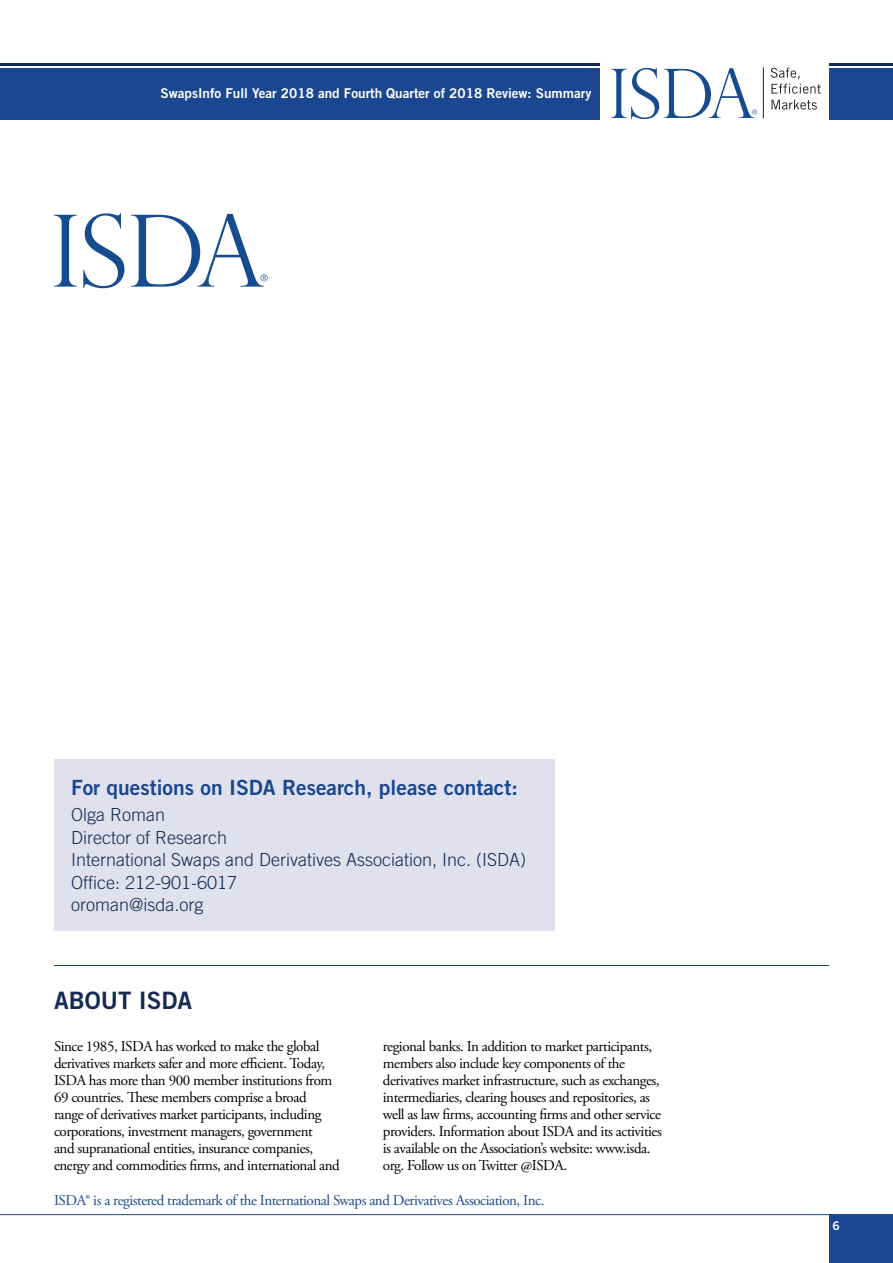
<style>
.page{position:relative;width:893px;height:1263px;background:#fff}
.page>*{position:absolute;margin:0;border:0;box-sizing:border-box;transform-origin:0 0}
.t1{font:24px "Trade Gothic Bold Two";color:#152a52}
.t2{font:21px "Trade Gothic LT Std Bd 2";color:#1a4790}
.t3{font:300 18px/22.5px "Trade Gothic LT Std";color:#152a52}
.t4{font:15px/17.1px "Adobe Garamond Pro";letter-spacing:-.03em;color:#000}
.t5{font:15px "Adobe Garamond Pro";letter-spacing:-.03em;color:#1a4790}
.t6{font:13.5px "Trade Gothic LT Std Bd 2";color:#fff}
.t7{font:12px "Trade Gothic Bold Two";color:#fff}
</style>
<div class="page">
<div style="left:829px;top:1214px;width:64px;height:49px;background:#1a4790"></div>
<hr style="left:0;top:1214px;width:829px;height:1px;background:#1a4790">
<div style="left:0;top:68px;width:600px;height:51px;background:#1a4790"></div>
<div style="left:829px;top:68px;width:64px;height:51px;background:#1a4790"></div>
<hr style="left:0;top:64px;width:600px;height:2px;background:#152a52">
<hr style="left:829px;top:64px;width:64px;height:2px;background:#152a52">
<svg style="left:771px;top:68px;width:50px;height:26px"></svg>
<svg style="left:771px;top:100px;width:46px;height:10px"></svg>
<hr style="left:763px;top:67px;width:1px;height:51px;background:#231f20">
<svg style="left:611px;top:68px;width:146px;height:51px"></svg>
<hr style="left:54px;top:965px;width:775px;height:1px;background:#1a4790">
<div style="left:54px;top:760px;width:500px;height:171px;background:#e1e1ed"></div>
<svg style="left:54px;top:215px;width:23px;height:72px"></svg>
<svg style="left:83px;top:213px;width:41px;height:75px"></svg>
<svg style="left:131px;top:214px;width:137px;height:73px"></svg>
<p class="t6" style="left:161px;top:85px;width:432px">SwapsInfo Full Year 2018 and Fourth Quarter of 2018 Review: Summary</p>
<h2 class="t2" style="left:71px;top:774px;width:448px">For questions on ISDA Research, please contact:</h2>
<p class="t3" style="left:71px;top:803px;width:457px">Olga Roman<br>Director of Research<br>International Swaps and Derivatives Association, Inc. (ISDA)<br>Office: 212-901-6017<br>oroman@isda.org</p>
<h1 class="t1" style="left:54px;top:986px;width:139px">ABOUT ISDA</h1>
<p class="t4" style="left:54px;top:1038px;width:287px">Since 1985, ISDA has worked to make the global derivatives markets safer and more efficient. Today, ISDA has more than 900 member institutions from 69 countries. These members comprise a broad range of derivatives market participants, including corporations, investment managers, government<br>and supranational entities, insurance companies, energy and commodities firms, and international and</p>
<p class="t4" style="left:383px;top:1038px;width:281px">regional banks. In addition to market participants, members also include key components of the derivatives market infrastructure, such as exchanges, intermediaries, clearing houses and repositories, as well as law firms, accounting firms and other service providers. Information about ISDA and its activities is available on the Association’s website: www.isda. org. Follow us on Twitter @ISDA.</p>
<p class="t5" style="left:54px;top:1191px;width:492px">ISDA® is a registered trademark of the International Swaps and Derivatives Association, Inc.</p>
<p class="t7" style="left:833px;top:1219px;width:9px">6</p>
</div>
